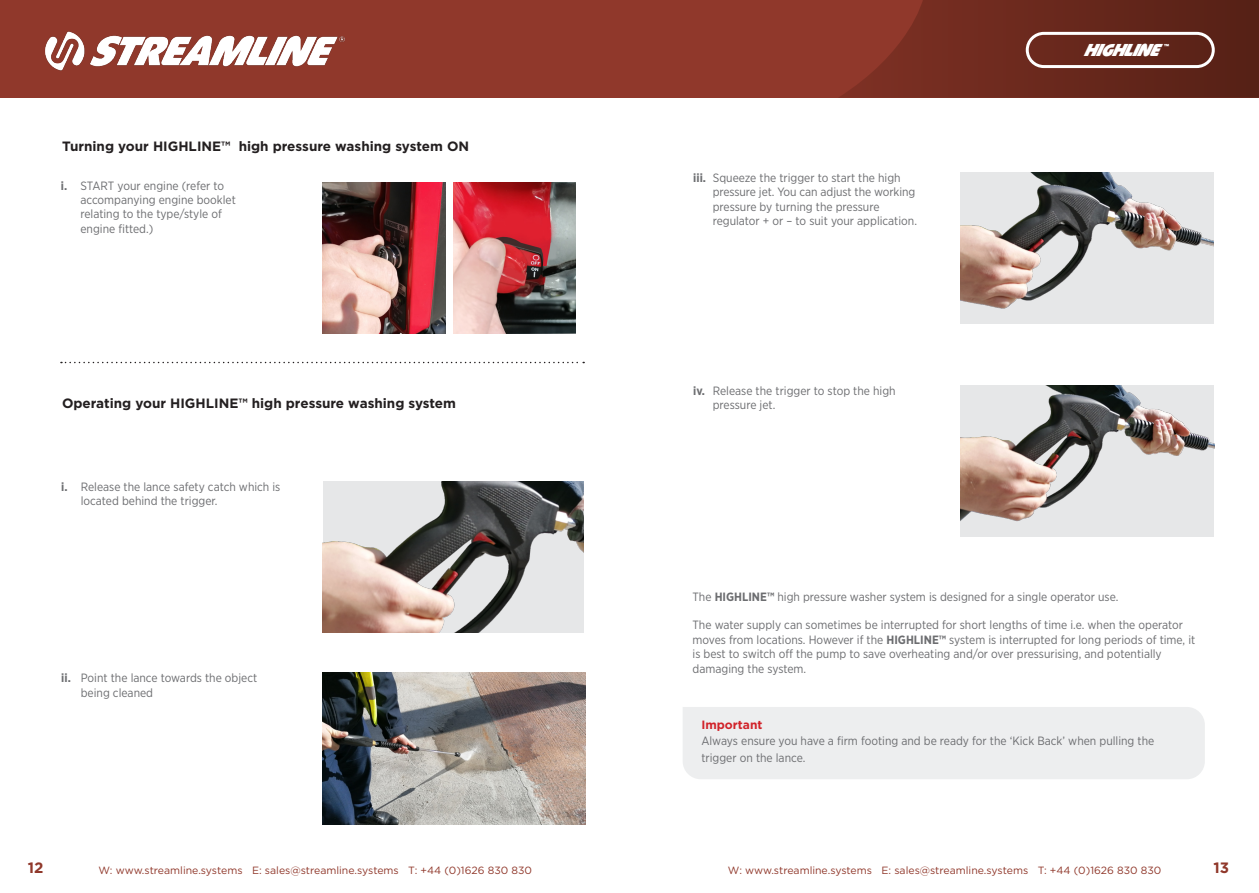
<style>
.page{position:relative;width:1259px;height:893px;background:#fff}
.page>*{position:absolute;margin:0;border:0;box-sizing:border-box;transform-origin:0 0}
.t1{font:italic 18px "Harry Obese";color:#fff}
.t2{font:700 15px "Gotham";color:#90382b}
.t3{font:700 13.5px "Gotham";color:#231f20}
.t4{font:12px/14.4px "Gotham Narrow";color:#6c6d70}
.t5{font:700 12px "Gotham";color:#d1232a}
.t6{font:10.5px "Gotham";color:#90382b}
.t7{font:7.5px "Harry Obese";color:#fff}
.s1{font-weight:700}
</style>
<div class="page">
<svg style="left:61px;top:362px;width:523px;height:1px"></svg>
<div style="left:683px;top:707px;width:521px;height:72px;background:#edeeef"></div>
<img style="left:323px;top:182px;width:122px;height:152px">
<img style="left:453px;top:182px;width:122px;height:152px">
<img style="left:323px;top:481px;width:261px;height:152px">
<img style="left:323px;top:673px;width:263px;height:151px">
<img style="left:960px;top:172px;width:253px;height:152px">
<img style="left:960px;top:385px;width:254px;height:152px">
<div style="left:0;top:0;width:1259px;height:98px;background:#90382b"></div>
<svg style="left:839px;top:0;width:420px;height:98px;background:#6d2a1e"></svg>
<div style="left:1025px;top:32px;width:189px;height:36px;border:3px solid #fff;border-radius:17px"></div>
<img style="left:45px;top:31px;width:300px;height:40px">
<p class="t3" style="left:62px;top:137px;width:409px">Turning your HIGHLINE™ high pressure washing system ON</p>
<p class="t4" style="left:80px;top:178px;width:157px;text-indent:-20px"><span class="s1">i.</span> START your engine (refer to accompanying engine booklet relating to the type/style of engine fitted.)</p>
<p class="t3" style="left:62px;top:394px;width:395px">Operating your HIGHLINE™ high pressure washing system</p>
<p class="t4" style="left:81px;top:479px;width:201px;text-indent:-20px"><span class="s1">i.</span> Release the lance safety catch which is located behind the trigger.</p>
<p class="t4" style="left:81px;top:671px;width:178px;text-indent:-20px"><span class="s1">ii.</span> Point the lance towards the object being cleaned</p>
<p class="t4" style="left:693px;top:170px;width:209px"><span class="s1">iii.</span> Squeeze the trigger to start the high</p>
<p class="t4" style="left:713px;top:185px;width:206px">pressure jet. You can adjust the working pressure by turning the pressure regulator + or – to suit your application.</p>
<p class="t4" style="left:713px;top:383px;width:184px;text-indent:-20px"><span class="s1">iv.</span> Release the trigger to stop the high pressure jet.</p>
<h1 class="t1" style="left:1083px;top:39px;width:87px">HIGHLINE</h1>
<p class="t7" style="left:1164px;top:42px;width:6px">™</p>
<p class="t4" style="left:692px;top:589px;width:427px">The <span class="s1">HIGHLINE™</span> high pressure washer system is designed for a single operator use.</p>
<p class="t4" style="left:692px;top:618px;width:504px">The water supply can sometimes be interrupted for short lengths of time i.e. when the operator moves from locations. However if the <span class="s1">HIGHLINE™</span> system is interrupted for long periods of time, it is best to switch off the pump to save overheating and/or over pressurising, and potentially damaging the system.</p>
<p class="t5" style="left:701px;top:716px;width:63px">Important</p>
<p class="t4" style="left:701px;top:732px;width:454px;line-height:16.5px">Always ensure you have a firm footing and be ready for the ‘Kick Back’ when pulling the trigger on the lance.</p>
<p class="t2" style="left:28px;top:857px;width:17px">12</p>
<p class="t6" style="left:98px;top:864px;width:435px">W: www.streamline.systems E: sales@streamline.systems T: +44 (0)1626 830 830</p>
<p class="t6" style="left:728px;top:864px;width:435px">W: www.streamline.systems E: sales@streamline.systems T: +44 (0)1626 830 830</p>
<p class="t2" style="left:1213px;top:857px;width:17px">13</p>
</div>
